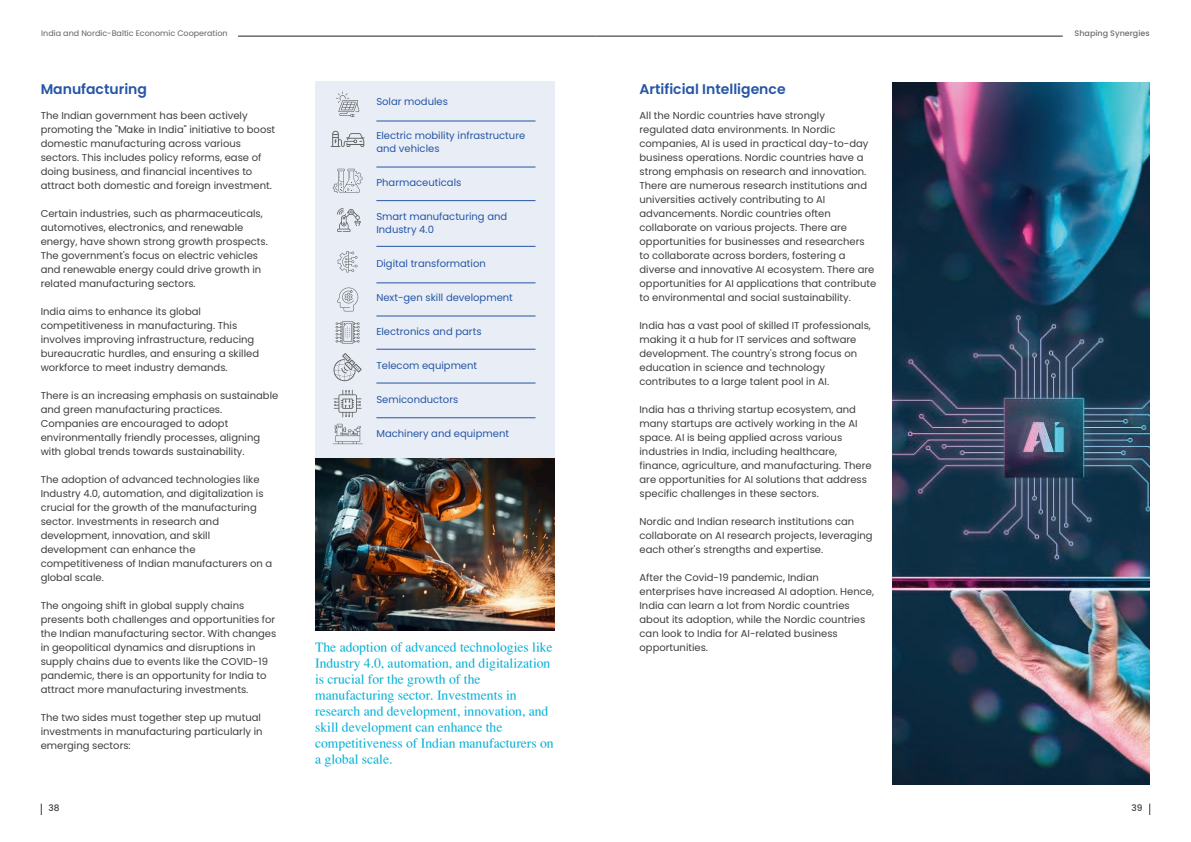
<style>
.page{position:relative;width:1191px;height:842px;background:#fff}
.page>*{position:absolute;margin:0;border:0;box-sizing:border-box;transform-origin:0 0}
.t1{font:16px/16px "Natraj 1";color:#00afd5}
.t2{font:600 14px "Poppins";color:#2555a5}
.t3{font:10px/14px "Poppins";color:#3e3e3f}
.t4{font:10px/13px "Poppins";color:#2555a5}
.t5{font:500 9px "Poppins";color:#3e3e3f}
.t6{font:8px "Poppins";color:#606160}
.t7{font:500 8px "Poppins";color:#6c6d70}
</style>
<div class="page">
<img style="left:893px;top:82px;width:257px;height:702px">
<div style="left:315px;top:82px;width:240px;height:379px;background:#e9eef6"></div>
<hr style="left:376px;top:121px;width:159px;height:1px;background:#2555a5">
<hr style="left:376px;top:167px;width:159px;height:1px;background:#2555a5">
<hr style="left:376px;top:200px;width:159px;height:1px;background:#2555a5">
<hr style="left:376px;top:246px;width:159px;height:1px;background:#2555a5">
<hr style="left:376px;top:283px;width:159px;height:1px;background:#2555a5">
<hr style="left:376px;top:316px;width:159px;height:1px;background:#2555a5">
<hr style="left:376px;top:349px;width:159px;height:1px;background:#2555a5">
<hr style="left:376px;top:383px;width:159px;height:1px;background:#2555a5">
<hr style="left:376px;top:417px;width:159px;height:1px;background:#2555a5">
<svg style="left:1149px;top:803px;width:1px;height:12px"></svg>
<svg style="left:41px;top:803px;width:1px;height:12px"></svg>
<hr style="left:595px;top:36px;width:468px;height:1px;background:#231f20">
<hr style="left:238px;top:36px;width:357px;height:1px;background:#231f20">
<svg style="left:336px;top:91px;width:24px;height:26px"></svg>
<svg style="left:330px;top:131px;width:35px;height:16px"></svg>
<svg style="left:333px;top:169px;width:29px;height:24px"></svg>
<svg style="left:337px;top:208px;width:24px;height:24px"></svg>
<svg style="left:338px;top:251px;width:19px;height:21px"></svg>
<svg style="left:337px;top:288px;width:21px;height:23px"></svg>
<svg style="left:333px;top:353px;width:29px;height:29px"></svg>
<svg style="left:334px;top:390px;width:27px;height:27px"></svg>
<svg style="left:336px;top:321px;width:24px;height:23px"></svg>
<svg style="left:333px;top:424px;width:29px;height:20px"></svg>
<img style="left:315px;top:459px;width:240px;height:172px">
<p class="t6" style="left:41px;top:29px;width:188px">India and Nordic-Baltic Economic Cooperation</p>
<p class="t7" style="left:1075px;top:29px;width:77px">Shaping Synergies</p>
<h2 class="t2" style="left:41px;top:80px;width:108px">Manufacturing</h2>
<p class="t3" style="left:41px;top:109px;width:236px">The Indian government has been actively promoting the "Make in India" initiative to boost domestic manufacturing across various sectors. This includes policy reforms, ease of doing business, and financial incentives to attract both domestic and foreign investment.</p>
<p class="t3" style="left:41px;top:207px;width:229px">Certain industries, such as pharmaceuticals, automotives, electronics, and renewable energy, have shown strong growth prospects.<br>The government's focus on electric vehicles and renewable energy could drive growth in related manufacturing sectors.</p>
<p class="t3" style="left:41px;top:305px;width:220px">India aims to enhance its global competitiveness in manufacturing. This involves improving infrastructure, reducing bureaucratic hurdles, and ensuring a skilled workforce to meet industry demands.</p>
<p class="t3" style="left:41px;top:389px;width:239px">There is an increasing emphasis on sustainable and green manufacturing practices.<br>Companies are encouraged to adopt environmentally friendly processes, aligning with global trends towards sustainability.</p>
<p class="t3" style="left:41px;top:473px;width:233px">The adoption of advanced technologies like Industry 4.0, automation, and digitalization is crucial for the growth of the manufacturing sector. Investments in research and development, innovation, and skill development can enhance the competitiveness of Indian manufacturers on a global scale.</p>
<p class="t3" style="left:41px;top:599px;width:237px">The ongoing shift in global supply chains presents both challenges and opportunities for the Indian manufacturing sector. With changes in geopolitical dynamics and disruptions in supply chains due to events like the COVID-19 pandemic, there is an opportunity for India to attract more manufacturing investments.</p>
<p class="t3" style="left:41px;top:711px;width:223px">The two sides must together step up mutual investments in manufacturing particularly in emerging sectors:</p>
<p class="t4" style="left:376px;top:95px;width:73px">Solar modules</p>
<p class="t4" style="left:376px;top:129px;width:150px">Electric mobility infrastructure and vehicles</p>
<p class="t4" style="left:376px;top:176px;width:87px">Pharmaceuticals</p>
<p class="t4" style="left:376px;top:210px;width:132px">Smart manufacturing and<br>Industry 4.0</p>
<p class="t4" style="left:376px;top:257px;width:111px">Digital transformation</p>
<p class="t4" style="left:376px;top:291px;width:138px">Next-gen skill development</p>
<p class="t4" style="left:376px;top:325px;width:107px">Electronics and parts</p>
<p class="t4" style="left:376px;top:359px;width:102px">Telecom equipment</p>
<p class="t4" style="left:376px;top:393px;width:83px">Semiconductors</p>
<p class="t4" style="left:376px;top:427px;width:134px">Machinery and equipment</p>
<p class="t1" style="left:315px;top:639px;width:240px">The adoption of advanced technologies like Industry 4.0, automation, and digitalization is crucial for the growth of the manufacturing sector. Investments in research and development, innovation, and skill development can enhance the competitiveness of Indian manufacturers on a global scale.</p>
<h2 class="t2" style="left:639px;top:80px;width:148px">Artificial Intelligence</h2>
<p class="t3" style="left:639px;top:108px;width:238px">All the Nordic countries have strongly regulated data environments. In Nordic companies, AI is used in practical day-to-day business operations. Nordic countries have a strong emphasis on research and innovation.<br>There are numerous research institutions and universities actively contributing to AI advancements. Nordic countries often collaborate on various projects. There are opportunities for businesses and researchers to collaborate across borders, fostering a diverse and innovative AI ecosystem. There are opportunities for AI applications that contribute to environmental and social sustainability.</p>
<p class="t3" style="left:639px;top:318px;width:233px">India has a vast pool of skilled IT professionals, making it a hub for IT services and software development. The country's strong focus on education in science and technology contributes to a large talent pool in AI.</p>
<p class="t3" style="left:639px;top:402px;width:234px">India has a thriving startup ecosystem, and many startups are actively working in the AI space. AI is being applied across various industries in India, including healthcare, finance, agriculture, and manufacturing. There are opportunities for AI solutions that address specific challenges in these sectors.</p>
<p class="t3" style="left:639px;top:514px;width:235px">Nordic and Indian research institutions can collaborate on AI research projects, leveraging each other's strengths and expertise.</p>
<p class="t3" style="left:639px;top:570px;width:236px">After the Covid-19 pandemic, Indian enterprises have increased AI adoption. Hence, India can learn a lot from Nordic countries about its adoption, while the Nordic countries can look to India for AI-related business opportunities.</p>
<p class="t5" style="left:48px;top:802px;width:13px">38</p>
<p class="t5" style="left:1131px;top:802px;width:13px">39</p>
</div>
